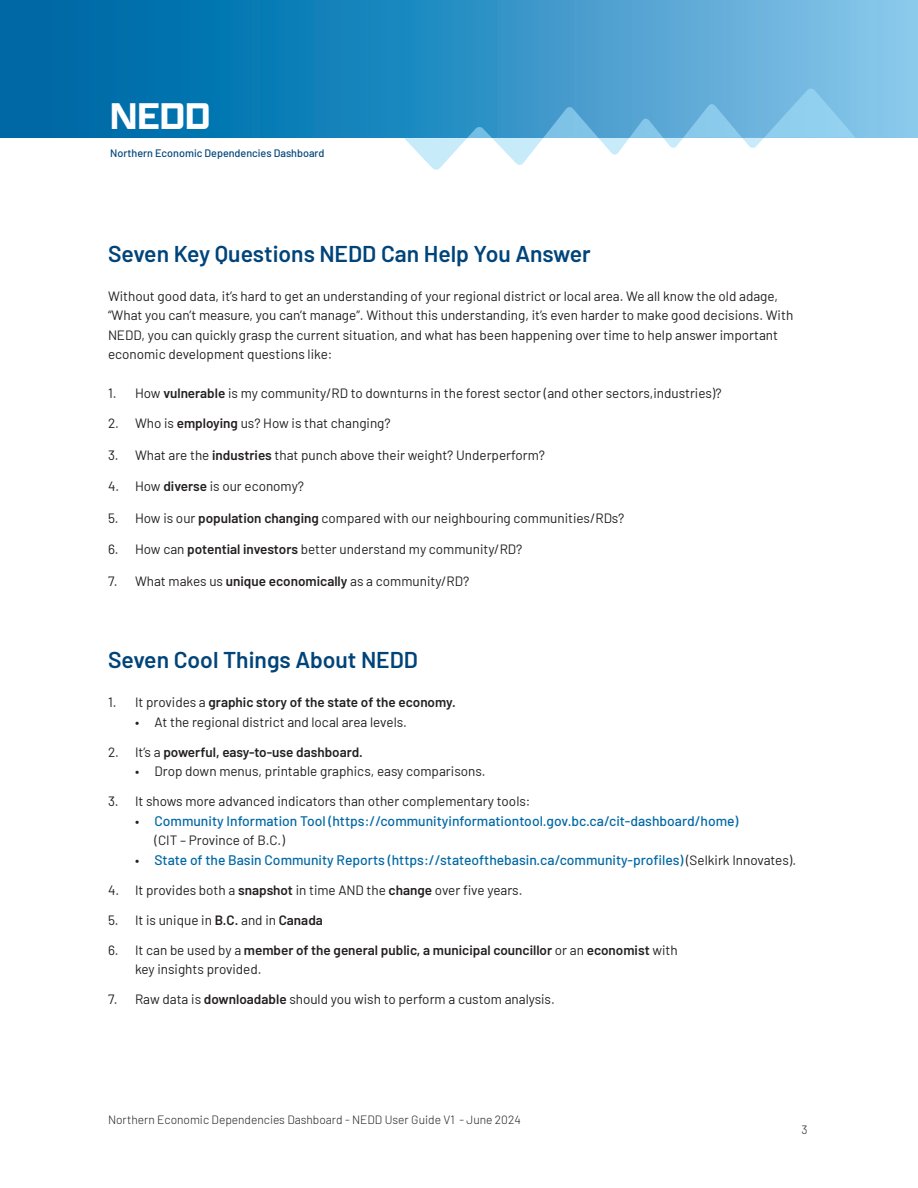
<style>
.page{position:relative;width:918px;height:1188px;background:#fff}
.page>*{position:absolute;margin:0;border:0;box-sizing:border-box;transform-origin:0 0}
.t1{font:600 39.6px "Apotek Extra Wide";color:#fff}
.t2{font:600 22.8px "Barlow";color:#00447a}
.bullet_copy{font:500 13.8px "Barlow";color:#0068a5}
.bullet_copy-2{font:13.5px/19.5px "Barlow";color:#231f20}
.bullet_copy-3{font:600 13.5px "Barlow";color:#231f20}
.t3{font:300 12px "Barlow";color:#231f20}
.t4{font:500 10.8px "Barlow";color:#00447a}
.s1{font-weight:600}
.s2{font-weight:400}
.s3{font-weight:400;font-size:13.5px;color:#231f20}
.s4{font-size:13.5px}
</style>
<div class="page">
<svg style="left:0;top:0;width:918px;height:138px;background:#2d8ec2"></svg>
<svg style="left:404px;top:89px;width:452px;height:81px"></svg>
<p class="t1" style="left:110px;top:91px;width:102px">NEDD</p>
<p class="t4" style="left:110px;top:145px;width:216px">Northern Economic Dependencies Dashboard</p>
<p class="t2" style="left:108px;top:237px;width:484px">Seven Key Questions NEDD Can Help You Answer</p>
<p class="bullet_copy-2" style="left:108px;top:285px;width:687px">Without good data, it’s hard to get an understanding of your regional district or local area. We all know the old adage, “What you can’t measure, you can’t manage”. Without this understanding, it’s even harder to make good decisions. With NEDD, you can quickly grasp the current situation, and what has been happening over time to help answer important economic development questions like:</p>
<p class="bullet_copy-2" style="left:108px;top:383px;width:615px">1. How <span class="s1">vulnerable</span> is my community/RD to downturns in the forest sector (and other sectors,industries)?</p>
<p class="bullet_copy-2" style="left:108px;top:413px;width:284px">2. Who is <span class="s1">employing</span> us? How is that changing?</p>
<p class="bullet_copy-2" style="left:108px;top:444px;width:439px">3. What are the <span class="s1">industries</span> that punch above their weight? Underperform?</p>
<p class="bullet_copy-2" style="left:108px;top:476px;width:198px">4. How <span class="s1">diverse</span> is our economy?</p>
<p class="bullet_copy-2" style="left:108px;top:507px;width:518px">5. How is our <span class="s1">population changing</span> compared with our neighbouring communities/RDs?</p>
<p class="bullet_copy-2" style="left:108px;top:539px;width:416px">6. How can <span class="s1">potential investors</span> better understand my community/RD?</p>
<p class="bullet_copy-2" style="left:108px;top:570px;width:363px">7. What makes us <span class="s1">unique economically</span> as a community/RD?</p>
<p class="t2" style="left:108px;top:643px;width:312px">Seven Cool Things About NEDD</p>
<p class="bullet_copy-3" style="left:108px;top:693px;width:349px"><span class="s2">1. It provides a</span> graphic story of the state of the economy.</p>
<p class="bullet_copy-2" style="left:135px;top:711px;width:274px">• At the regional district and local area levels.</p>
<p class="bullet_copy-3" style="left:108px;top:742px;width:257px"><span class="s2">2. It’s a</span> powerful, easy-to-use dashboard.</p>
<p class="bullet_copy-2" style="left:135px;top:761px;width:352px">• Drop down menus, printable graphics, easy comparisons.</p>
<p class="bullet_copy-2" style="left:108px;top:791px;width:424px">3. It shows more advanced indicators than other complementary tools:</p>
<p class="bullet_copy" style="left:135px;top:811px;width:605px"><span class="s3">•</span> Community Information Tool <span class="s4">(</span>https://communityinformationtool.gov.bc.ca/cit-dashboard/home<span class="s4">)</span></p>
<p class="bullet_copy-2" style="left:154px;top:830px;width:132px">(CIT – Province of B.C.)</p>
<p class="bullet_copy" style="left:135px;top:850px;width:663px"><span class="s3">•</span> State of the Basin Community Reports <span class="s4">(</span>https://stateofthebasin.ca/community-profiles<span class="s4">)</span> <span class="s3">(Selkirk Innovates).</span></p>
<p class="bullet_copy-2" style="left:108px;top:879px;width:416px">4. It provides both a <span class="s1">snapshot</span> in time AND the <span class="s1">change</span> over five years.</p>
<p class="bullet_copy-2" style="left:108px;top:909px;width:216px">5. It is unique in <span class="s1">B.C.</span> and in <span class="s1">Canada</span></p>
<p class="bullet_copy-3" style="left:108px;top:940px;width:571px"><span class="s2">6. It can be used by a</span> member of the general public, a municipal councillor <span class="s2">or an</span> economist <span class="s2">with</span></p>
<p class="bullet_copy-2" style="left:135px;top:959px;width:128px">key insights provided.</p>
<p class="bullet_copy-2" style="left:108px;top:989px;width:448px">7. Raw data is <span class="s1">downloadable</span> should you wish to perform a custom analysis.</p>
<p class="t3" style="left:108px;top:1111px;width:414px">Northern Economic Dependencies Dashboard - NEDD User Guide V1 - June 2024</p>
<p class="t3" style="left:801px;top:1121px;width:8px">3</p>
</div>
